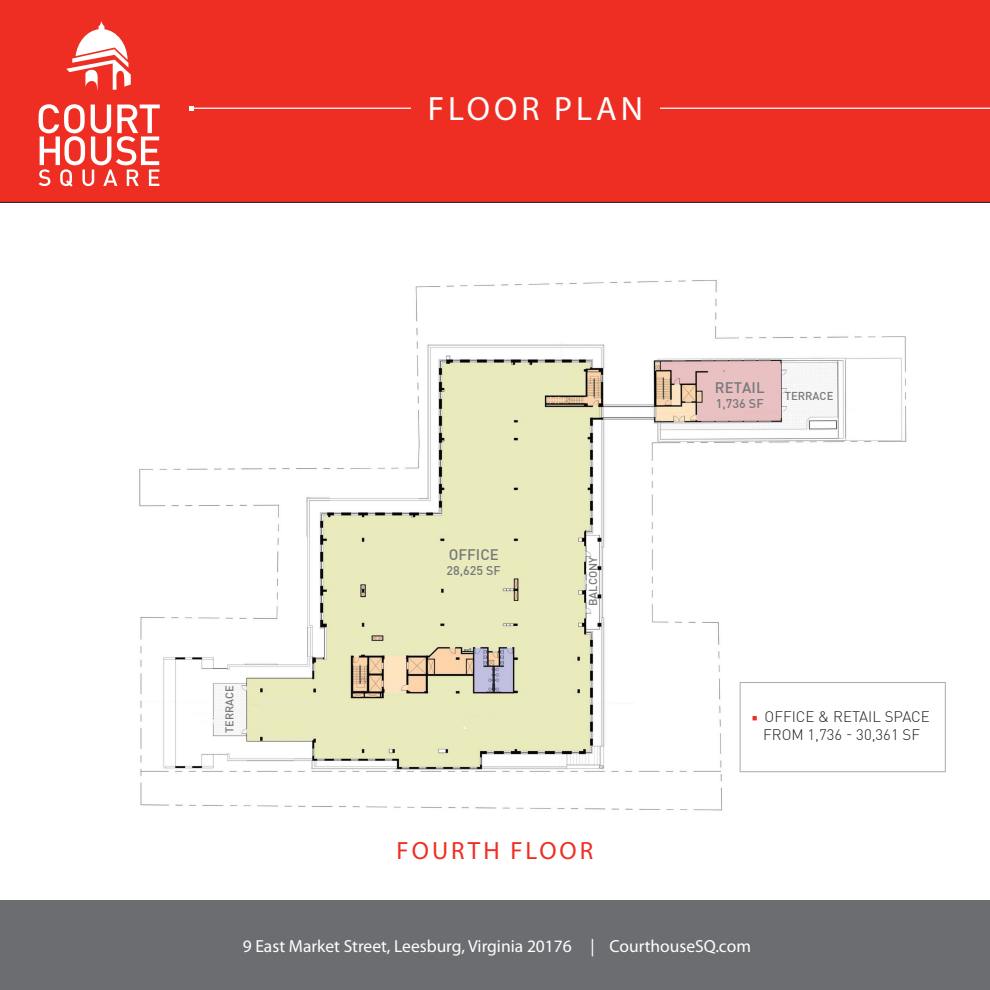
<style>
.page{position:relative;width:990px;height:990px;background:#fff}
.page>*{position:absolute;margin:0;border:0;box-sizing:border-box;transform-origin:0 0}
.t1{font:33.75px "Myriad Pro";letter-spacing:.12em;color:#fff}
.t2{font:25px "Myriad Pro";letter-spacing:.12em;color:#ee2e22}
.t3{font:17.5px "Myriad Pro";color:#fff}
.t4{font:300 15px/18px "DIN Pro";color:#231f20;text-align:center}
.t5{font:500 15px "DIN";color:#76787b}
.t6{font:500 12.5px "DIN";color:#76787b}
.t7{font:500 11.25px "DIN";color:#76787b}
.t8{font:500 11px "DIN";letter-spacing:-.005em;color:#76787b}
.s1{font-family:"Minion Pro";font-weight:400;color:#ee2e22}
</style>
<div class="page">
<div style="left:0;top:0;width:990px;height:202px;background:#ee2e22"></div>
<svg style="left:39px;top:104px;width:121px;height:83px"></svg>
<div style="left:58px;top:17px;width:82px;height:81px;background:#ee2e22"></div>
<svg style="left:66px;top:21px;width:65px;height:70px"></svg>
<div style="left:0;top:900px;width:990px;height:90px;background:#6c6d70"></div>
<img style="left:139px;top:280px;width:807px;height:531px">
<hr style="left:191px;top:108px;width:799px;height:1px;background:#fff">
<svg style="left:189px;top:106px;width:5px;height:5px"></svg>
<div style="left:411px;top:81px;width:249px;height:50px;background:#ee2e22"></div>
<div style="left:740px;top:682px;width:206px;height:90px;border:1px solid #afaaa2"></div>
<p class="t1" style="left:428px;top:88px;width:217px">FLOOR PLAN</p>
<p class="t5" style="left:715px;top:378px;width:51px">RETAIL</p>
<p class="t6" style="left:716px;top:395px;width:49px">1,736 SF</p>
<p class="t7" style="left:785px;top:389px;width:50px">TERRACE</p>
<p class="t8" style="left:222px;top:733px;width:49px;rotate:-90deg">TERRACE</p>
<p class="t5" style="left:449px;top:545px;width:52px">OFFICE</p>
<p class="t6" style="left:447px;top:563px;width:56px">28,625 SF</p>
<p class="t7" style="left:586px;top:606px;width:51px;rotate:-90deg">BALCONY</p>
<p class="t4" style="left:752px;top:707px;width:180px"><span class="s1">■</span> OFFICE &amp; RETAIL SPACE<br>FROM 1,736 - 30,361 SF</p>
<p class="t2" style="left:397px;top:835px;width:198px">FOURTH FLOOR</p>
<p class="t3" style="left:243px;top:935px;width:510px">9 East Market Street, Leesburg, Virginia 20176 | CourthouseSQ.com</p>
</div>
